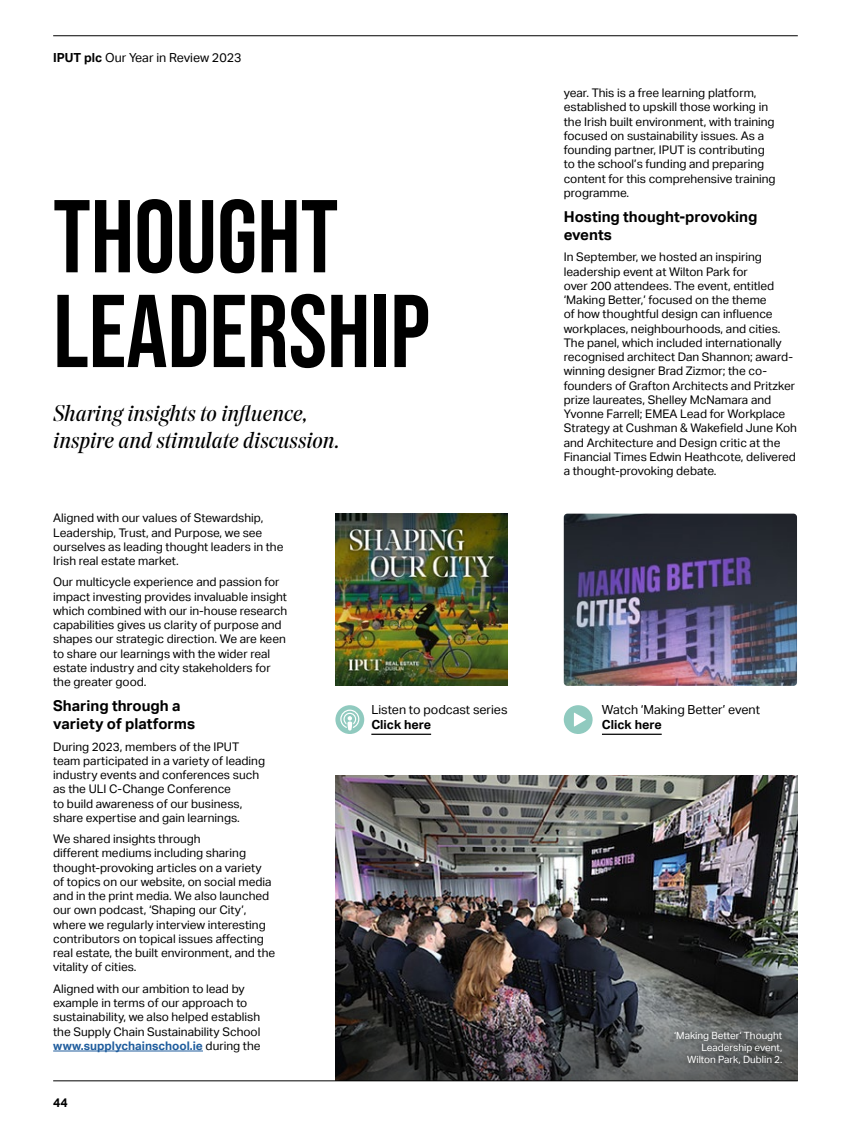
<style>
.page{position:relative;width:851px;height:1134px;background:#fff}
.page>*{position:absolute;margin:0;border:0;box-sizing:border-box;transform-origin:0 0}
.K___Fin_Page_Head_1{font:103.25px/94.8px "Bebas Neue";color:#000}
.K___Body_2019{font:italic 22.5px/27px "Noe Display";color:#000}
.K___Body_Heading_Lar{font:700 15px/18px "Aktiv Grotesk";color:#000}
.K___Body{font:12.5px "Aktiv Grotesk";color:#000}
.K___Body-2{font:700 12.5px "Aktiv Grotesk";color:#000}
.K___Body_2019-2{font:11.88px/14.2px "Aktiv Grotesk";color:#000}
.K___2020_Caption_Pos{font:10px/12px "Aktiv Grotesk";color:#fff;text-align:right}
.s1{font-weight:700}
.s2{font-weight:700;color:#215e9e}
</style>
<div class="page">
<img style="left:335px;top:776px;width:462px;height:178px">
<img style="left:335px;top:954px;width:462px;height:126px">
<img style="left:563px;top:514px;width:233px;height:172px">
<hr style="left:53px;top:1050px;width:150px;height:1px;background:#215e9e">
<hr style="left:371px;top:734px;width:60px;height:1px;background:#000">
<img style="left:335px;top:514px;width:172px;height:172px">
<div style="left:667px;top:1025px;width:121px;height:45px;background:#000;opacity:.5"></div>
<hr style="left:602px;top:734px;width:59px;height:1px;background:#000">
<svg style="left:563px;top:705px;width:30px;height:29px"></svg>
<div style="left:335px;top:705px;width:29px;height:29px;background:#90cabf;border-radius:50%"></div>
<svg style="left:340px;top:709px;width:19px;height:21px"></svg>
<hr style="left:53px;top:35px;width:744px;height:1px;background:#000">
<hr style="left:53px;top:1080px;width:744px;height:1px;background:#000">
<p class="K___Body" style="left:53px;top:50px;width:190px"><span class="s1">IPUT plc</span> Our Year in Review 2023</p>
<p class="K___Fin_Page_Head_1" style="left:53px;top:188px;width:378px">THOUGHT<br>LEADERSHIP</p>
<p class="K___Body_2019" style="left:53px;top:399px;width:288px">Sharing insights to influence, inspire and stimulate discussion.</p>
<p class="K___Body_2019-2" style="left:53px;top:511px;width:232px">Aligned with our values of Stewardship, Leadership, Trust, and Purpose, we see ourselves as leading thought leaders in the Irish real estate market.</p>
<p class="K___Body_2019-2" style="left:53px;top:575px;width:235px">Our multicycle experience and passion for impact investing provides invaluable insight which combined with our in-house research capabilities gives us clarity of purpose and shapes our strategic direction. We are keen to share our learnings with the wider real estate industry and city stakeholders for the greater good.</p>
<p class="K___Body_Heading_Lar" style="left:53px;top:697px;width:143px">Sharing through a variety of platforms</p>
<p class="K___Body_2019-2" style="left:53px;top:739px;width:213px">During 2023, members of the IPUT team participated in a variety of leading industry events and conferences such as the ULI C-Change Conference<br>to build awareness of our business, share expertise and gain learnings.</p>
<p class="K___Body_2019-2" style="left:53px;top:832px;width:223px">We shared insights through<br>different mediums including sharing thought-provoking articles on a variety of topics on our website, on social media and in the print media. We also launched our own podcast, ‘Shaping our City’, where we regularly interview interesting contributors on topical issues affecting real estate, the built environment, and the vitality of cities.</p>
<p class="K___Body_2019-2" style="left:53px;top:981px;width:209px">Aligned with our ambition to lead by example in terms of our approach to sustainability, we also helped establish the Supply Chain Sustainability School <span class="s2">www.supplychainschool.ie</span> during the</p>
<p class="K___Body-2" style="left:53px;top:1096px;width:16px">44</p>
<p class="K___Body" style="left:371px;top:703px;width:138px">Listen to podcast series</p>
<p class="K___Body-2" style="left:371px;top:718px;width:61px">Click here</p>
<p class="K___Body_2019-2" style="left:563px;top:86px;width:213px">year. This is a free learning platform, established to upskill those working in the Irish built environment, with training focused on sustainability issues. As a founding partner, IPUT is contributing to the school’s funding and preparing content for this comprehensive training programme.</p>
<p class="K___Body_Heading_Lar" style="left:563px;top:208px;width:195px">Hosting thought-provoking events</p>
<p class="K___Body_2019-2" style="left:563px;top:250px;width:235px">In September, we hosted an inspiring leadership event at Wilton Park for<br>over 200 attendees. The event, entitled ‘Making Better,’ focused on the theme<br>of how thoughtful design can influence workplaces, neighbourhoods, and cities.<br>The panel, which included internationally recognised architect Dan Shannon; award&shy;winning designer Brad Zizmor; the co&shy;founders of Grafton Architects and Pritzker prize laureates, Shelley McNamara and Yvonne Farrell; EMEA Lead for Workplace Strategy at Cushman &amp; Wakefield June Koh and Architecture and Design critic at the Financial Times Edwin Heathcote, delivered a thought-provoking debate.</p>
<p class="K___Body" style="left:602px;top:703px;width:159px">Watch ‘Making Better’ event</p>
<p class="K___Body-2" style="left:602px;top:718px;width:61px">Click here</p>
<p class="K___2020_Caption_Pos" style="left:674px;top:1030px;width:110px">‘Making Better‘ Thought<br>Leadership event,<br>Wilton Park, Dublin 2.</p>
</div>
